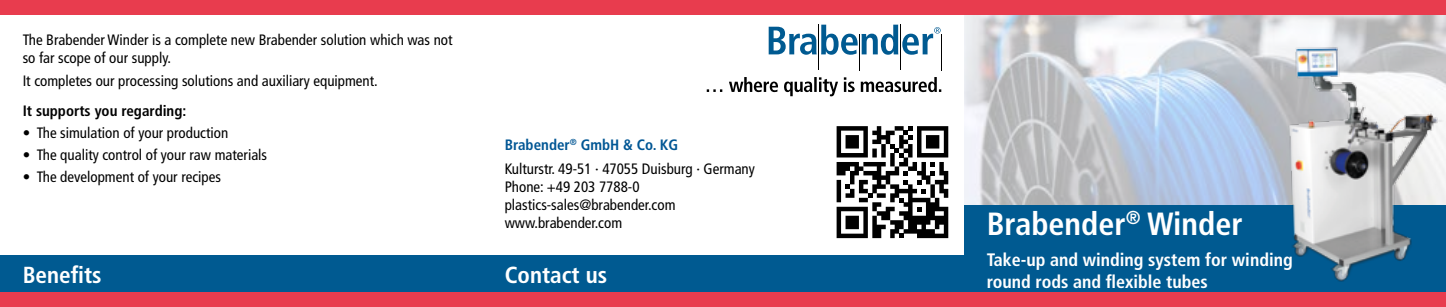
<style>
.page{position:relative;width:1446px;height:307px;background:#fff}
.page>*{position:absolute;margin:0;border:0;box-sizing:border-box;transform-origin:0 0}
.t1{font:700 condensed 32px "Frutiger LT Std";color:#fff}
.t2{font:700 condensed 23.2px "Frutiger LT Std";color:#fff}
.t3{font:700 condensed 18px "Frutiger LT Std";color:#fff}
.t4{font:condensed 15px/18px "Frutiger LT Std";color:#000}
.t5{font:700 condensed 15px "Frutiger LT Std";color:#000}
.s1{font-weight:700;color:#005694}
</style>
<div class="page">
<img style="left:964px;top:14px;width:318px;height:191px">
<div style="left:0;top:255px;width:1446px;height:51px;background:#005a91"></div>
<svg style="left:836px;top:126px;width:113px;height:113px"></svg>
<svg style="left:836px;top:126px;width:112px;height:111px"></svg>
<div style="left:964px;top:205px;width:482px;height:99px;background:#005a91"></div>
<div style="left:0;top:292px;width:1446px;height:14px;background:#e83c4e"></div>
<div style="left:0;top:0;width:1446px;height:14px;background:#e83c4e"></div>
<svg style="left:769px;top:25px;width:171px;height:30px"></svg>
<hr style="left:818px;top:25px;width:1px;height:45px;background:#000">
<hr style="left:900px;top:25px;width:1px;height:45px;background:#000">
<hr style="left:859px;top:34px;width:1px;height:36px;background:#000">
<hr style="left:941px;top:34px;width:1px;height:36px;background:#000">
<svg style="left:707px;top:77px;width:234px;height:19px"></svg>
<img style="left:1282px;top:14px;width:164px;height:268px">
<p class="t4" style="left:23px;top:31px;width:431px">The Brabender Winder is a complete new Brabender solution which was not so far scope of our supply.</p>
<p class="t4" style="left:23px;top:71px;width:357px">It completes our processing solutions and auxiliary equipment.</p>
<p class="t5" style="left:23px;top:101px;width:165px">It supports you regarding:</p>
<p class="t4" style="left:23px;top:123px;width:207px">• The simulation of your production</p>
<p class="t4" style="left:23px;top:145px;width:246px">• The quality control of your raw materials</p>
<p class="t4" style="left:23px;top:167px;width:200px">• The development of your recipes</p>
<p class="t4" style="left:505px;top:133px;width:252px;line-height:23.6px"><span class="s1">Brabender</span><sup>®</sup> <span class="s1">GmbH &amp; Co. KG<br></span>Kulturstr. 49-51 · 47055 Duisburg · Germany</p>
<p class="t4" style="left:505px;top:177px;width:172px">Phone: +49 203 7788-0 plastics-sales@brabender.com www.brabender.com</p>
<h1 class="t1" style="left:986px;top:204px;width:257px">Brabender<sup>®</sup> Winder</h1>
<p class="t3" style="left:986px;top:248px;width:307px">Take-up and winding system for winding</p>
<h2 class="t2" style="left:23px;top:260px;width:80px">Benefits</h2>
<h2 class="t2" style="left:505px;top:260px;width:104px">Contact us</h2>
<p class="t3" style="left:986px;top:270px;width:223px">round rods and flexible tubes</p>
</div>
